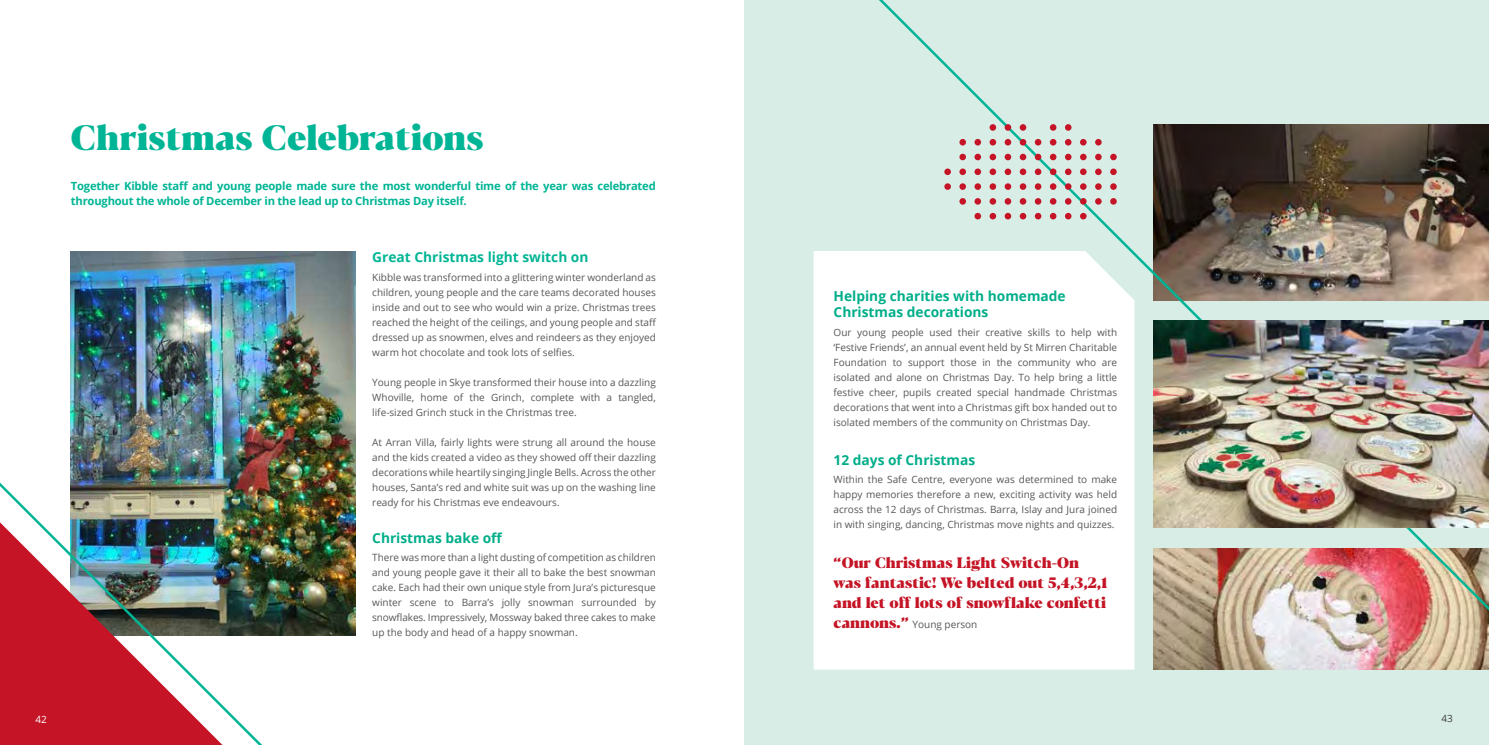
<style>
.page{position:relative;width:1489px;height:745px;background:#fff}
.page>*{position:absolute;margin:0;border:0;box-sizing:border-box;transform-origin:0 0}
.t1{font:800 35px "Blacker Display";color:#00b595}
.t2{font:800 15px/20px "Blacker Display";color:#c41425}
.t3{font:700 13.75px/16.5px "Open Sans";color:#00ae8a}
.t4{font:700 13.75px "Open Sans";color:#00b595}
.t5{font:700 11.25px/15px "Open Sans";letter-spacing:-.02em;color:#00b595}
.t6{font:10px/15px "Open Sans";color:#575757;text-align:justify}
.t7{font:10px "Open Sans";color:#fff}
.t8{font:10px "Open Sans";color:#414042}
.s1{font-family:"Blacker Display";font-weight:800;font-size:15px;color:#c41425}
</style>
<div class="page">
<div style="left:744px;top:0;width:744px;height:744px;background:#d7ede6"></div>
<img style="left:819px;top:0;width:669px;height:670px">
<div style="left:813px;top:251px;width:321px;height:418px;background:#fff"></div>
<img style="left:71px;top:252px;width:284px;height:382px">
<div style="left:959px;top:183px;width:6px;height:7px;background:#c41425;border-radius:50%"></div>
<svg style="left:959px;top:198px;width:6px;height:6px"></svg>
<div style="left:959px;top:168px;width:6px;height:7px;background:#c41425;border-radius:50%"></div>
<svg style="left:959px;top:154px;width:6px;height:6px"></svg>
<svg style="left:959px;top:139px;width:6px;height:6px"></svg>
<div style="left:974px;top:183px;width:7px;height:7px;background:#c41425;border-radius:50%"></div>
<div style="left:974px;top:198px;width:7px;height:6px;background:#c41425;border-radius:50%"></div>
<div style="left:974px;top:213px;width:7px;height:6px;background:#c41425;border-radius:50%"></div>
<div style="left:974px;top:168px;width:7px;height:7px;background:#c41425;border-radius:50%"></div>
<div style="left:974px;top:154px;width:7px;height:6px;background:#c41425;border-radius:50%"></div>
<div style="left:974px;top:139px;width:7px;height:6px;background:#c41425;border-radius:50%"></div>
<div style="left:989px;top:183px;width:7px;height:7px;background:#c41425;border-radius:50%"></div>
<div style="left:989px;top:198px;width:7px;height:6px;background:#c41425;border-radius:50%"></div>
<div style="left:989px;top:213px;width:7px;height:6px;background:#c41425;border-radius:50%"></div>
<div style="left:989px;top:168px;width:7px;height:7px;background:#c41425;border-radius:50%"></div>
<div style="left:989px;top:154px;width:7px;height:6px;background:#c41425;border-radius:50%"></div>
<div style="left:989px;top:139px;width:7px;height:6px;background:#c41425;border-radius:50%"></div>
<div style="left:989px;top:124px;width:7px;height:7px;background:#c41425;border-radius:50%"></div>
<div style="left:1004px;top:183px;width:7px;height:7px;background:#c41425;border-radius:50%"></div>
<div style="left:1004px;top:198px;width:7px;height:6px;background:#c41425;border-radius:50%"></div>
<div style="left:1004px;top:213px;width:7px;height:6px;background:#c41425;border-radius:50%"></div>
<div style="left:1004px;top:168px;width:7px;height:7px;background:#c41425;border-radius:50%"></div>
<div style="left:1004px;top:154px;width:7px;height:6px;background:#c41425;border-radius:50%"></div>
<div style="left:1004px;top:139px;width:7px;height:6px;background:#c41425;border-radius:50%"></div>
<div style="left:1004px;top:124px;width:7px;height:7px;background:#c41425;border-radius:50%"></div>
<div style="left:1019px;top:183px;width:7px;height:7px;background:#c41425;border-radius:50%"></div>
<div style="left:1019px;top:198px;width:7px;height:6px;background:#c41425;border-radius:50%"></div>
<div style="left:1019px;top:213px;width:7px;height:6px;background:#c41425;border-radius:50%"></div>
<div style="left:1019px;top:168px;width:7px;height:7px;background:#c41425;border-radius:50%"></div>
<div style="left:1019px;top:154px;width:7px;height:6px;background:#c41425;border-radius:50%"></div>
<div style="left:1019px;top:139px;width:7px;height:6px;background:#c41425;border-radius:50%"></div>
<div style="left:1019px;top:124px;width:7px;height:7px;background:#c41425;border-radius:50%"></div>
<div style="left:1034px;top:183px;width:7px;height:7px;background:#c41425;border-radius:50%"></div>
<div style="left:1034px;top:198px;width:7px;height:6px;background:#c41425;border-radius:50%"></div>
<div style="left:1034px;top:213px;width:7px;height:6px;background:#c41425;border-radius:50%"></div>
<div style="left:1034px;top:168px;width:7px;height:7px;background:#c41425;border-radius:50%"></div>
<div style="left:1034px;top:154px;width:7px;height:6px;background:#c41425;border-radius:50%"></div>
<div style="left:1034px;top:139px;width:7px;height:6px;background:#c41425;border-radius:50%"></div>
<svg style="left:1049px;top:183px;width:7px;height:7px"></svg>
<div style="left:1049px;top:198px;width:7px;height:6px;background:#c41425;border-radius:50%"></div>
<div style="left:1049px;top:213px;width:7px;height:6px;background:#c41425;border-radius:50%"></div>
<svg style="left:1049px;top:168px;width:7px;height:7px"></svg>
<div style="left:1049px;top:154px;width:7px;height:6px;background:#c41425;border-radius:50%"></div>
<div style="left:1049px;top:139px;width:7px;height:6px;background:#c41425;border-radius:50%"></div>
<svg style="left:1049px;top:124px;width:7px;height:7px"></svg>
<svg style="left:1064px;top:183px;width:7px;height:7px"></svg>
<svg style="left:1064px;top:198px;width:7px;height:6px"></svg>
<div style="left:1064px;top:213px;width:7px;height:6px;background:#c41425;border-radius:50%"></div>
<svg style="left:1064px;top:168px;width:7px;height:7px"></svg>
<div style="left:1064px;top:154px;width:7px;height:6px;background:#c41425;border-radius:50%"></div>
<svg style="left:1064px;top:139px;width:7px;height:6px"></svg>
<svg style="left:1064px;top:124px;width:7px;height:7px"></svg>
<svg style="left:1079px;top:183px;width:7px;height:7px"></svg>
<svg style="left:1079px;top:198px;width:7px;height:6px"></svg>
<svg style="left:1079px;top:213px;width:7px;height:6px"></svg>
<svg style="left:1079px;top:168px;width:7px;height:7px"></svg>
<svg style="left:1079px;top:154px;width:7px;height:6px"></svg>
<svg style="left:1079px;top:139px;width:7px;height:6px"></svg>
<div style="left:1095px;top:183px;width:6px;height:7px;background:#c41425;border-radius:50%"></div>
<svg style="left:1095px;top:198px;width:6px;height:6px"></svg>
<div style="left:1095px;top:168px;width:6px;height:7px;background:#c41425;border-radius:50%"></div>
<svg style="left:1095px;top:154px;width:6px;height:6px"></svg>
<svg style="left:1095px;top:139px;width:6px;height:6px"></svg>
<div style="left:1110px;top:183px;width:6px;height:7px;background:#c41425;border-radius:50%"></div>
<svg style="left:1110px;top:198px;width:6px;height:6px"></svg>
<div style="left:1110px;top:168px;width:6px;height:7px;background:#c41425;border-radius:50%"></div>
<svg style="left:1110px;top:154px;width:6px;height:6px"></svg>
<div style="left:944px;top:183px;width:6px;height:7px;background:#c41425;border-radius:50%"></div>
<div style="left:944px;top:168px;width:6px;height:7px;background:#c41425;border-radius:50%"></div>
<img style="left:0;top:346px;width:345px;height:398px">
<img style="left:1152px;top:320px;width:336px;height:207px">
<h1 class="t1" style="left:71px;top:116px;width:414px">Christmas Celebrations</h1>
<p class="t5" style="left:71px;top:177px;width:586px">Together Kibble staff and young people made sure the most wonderful time of the year was celebrated throughout the whole of December in the lead up to Christmas Day itself.</p>
<h3 class="t4" style="left:372px;top:247px;width:218px">Great Christmas light switch on</h3>
<p class="t6" style="left:372px;top:269px;width:285px">Kibble was transformed into a glittering winter wonderland as children, young people and the care teams decorated houses inside and out to see who would win a prize. Christmas trees reached the height of the ceilings, and young people and staff dressed up as snowmen, elves and reindeers as they enjoyed warm hot chocolate and took lots of selfies.</p>
<p class="t6" style="left:372px;top:374px;width:285px">Young people in Skye transformed their house into a dazzling Whoville, home of the Grinch, complete with a tangled, life-sized Grinch stuck in the Christmas tree.</p>
<p class="t6" style="left:372px;top:434px;width:285px">At Arran Villa, fairly lights were strung all around the house and the kids created a video as they showed off their dazzling decorations while heartily singing Jingle Bells. Across the other houses, Santa’s red and white suit was up on the washing line ready for his Christmas eve endeavours.</p>
<h3 class="t3" style="left:372px;top:529px;width:132px">Christmas bake off</h3>
<p class="t6" style="left:372px;top:549px;width:285px">There was more than a light dusting of competition as children and young people gave it their all to bake the best snowman cake. Each had their own unique style from Jura’s picturesque winter scene to Barra’s jolly snowman surrounded by snowflakes. Impressively, Mossway baked three cakes to make up the body and head of a happy snowman.</p>
<h3 class="t3" style="left:833px;top:287px;width:234px">Helping charities with homemade<br>Christmas decorations</h3>
<p class="t6" style="left:833px;top:324px;width:285px">Our young people used their creative skills to help with ‘Festive Friends’, an annual event held by St Mirren Charitable Foundation to support those in the community who are isolated and alone on Christmas Day. To help bring a little festive cheer, pupils created special handmade Christmas decorations that went into a Christmas gift box handed out to isolated members of the community on Christmas Day.</p>
<h3 class="t3" style="left:833px;top:451px;width:143px">12 days of Christmas</h3>
<p class="t6" style="left:833px;top:471px;width:285px">Within the Safe Centre, everyone was determined to make happy memories therefore a new, exciting activity was held across the 12 days of Christmas. Barra, Islay and Jura joined in with singing, dancing, Christmas move nights and quizzes.</p>
<h2 class="t2" style="left:833px;top:553px;width:275px">“Our Christmas Light Switch-On was fantastic! We belted out 5,4,3,2,1 and let off lots of snowflake confetti</h2>
<p class="t6" style="left:833px;top:616px;width:145px"><span class="s1">cannons.”</span> Young person</p>
<p class="t7" style="left:35px;top:712px;width:13px">42</p>
<p class="t8" style="left:1441px;top:711px;width:13px">43</p>
</div>
